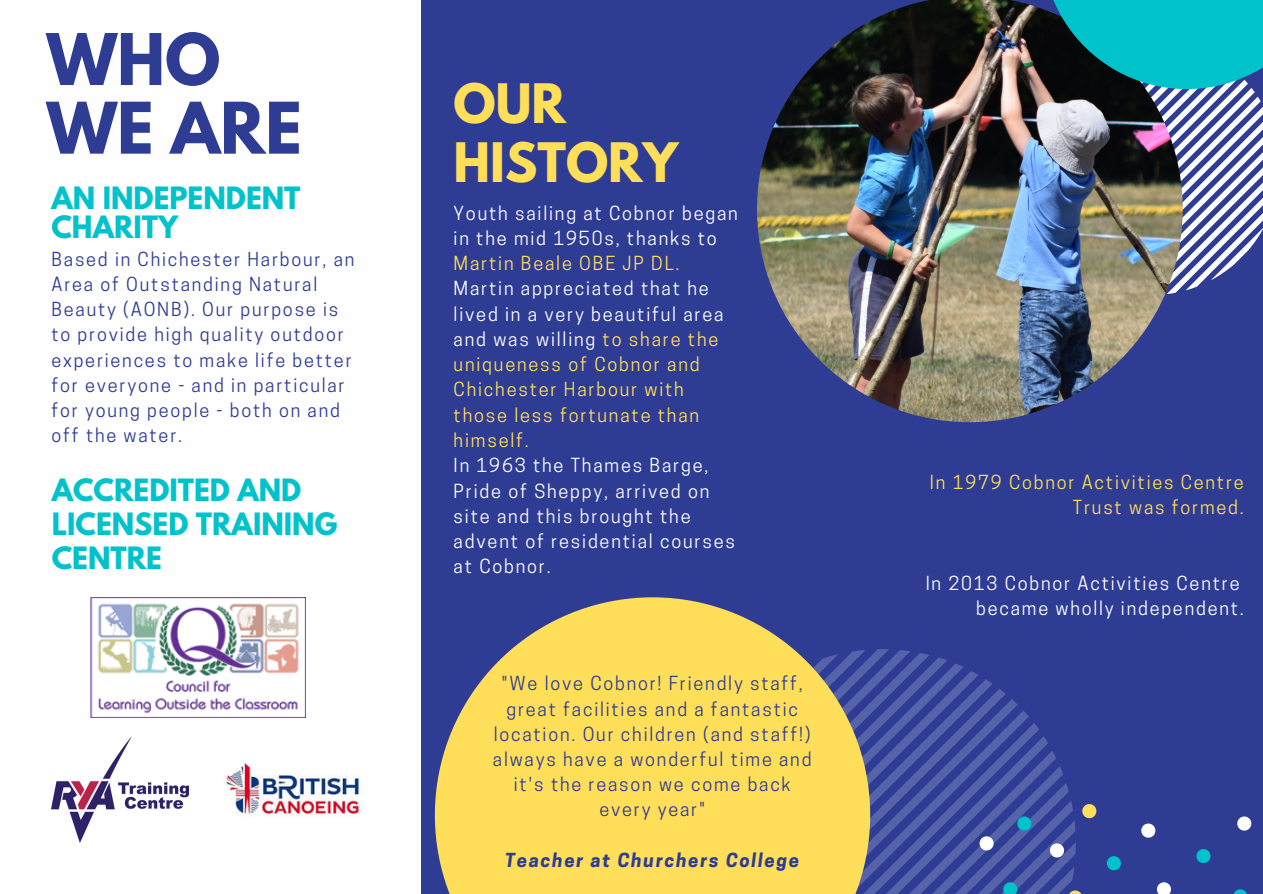
<style>
.page{position:relative;width:1263px;height:894px;background:#fff}
.page>*{position:absolute;margin:0;border:0;box-sizing:border-box;transform-origin:0 0}
.t1{font:700 63px/68.6px "League Spartan";color:#2e3c94}
.t2{font:700 48.15px/59.8px "League Spartan";color:#ffde59}
.t3{font:700 27.3px/33.9px "League Spartan";color:#00c2cb}
.t4{font:18.15px/25.2px "Cooper Hewitt";letter-spacing:.1em;color:#fff}
.t5{font:18.15px/25.2px "Cooper Hewitt";letter-spacing:.1em;color:#2e3c94}
.t6{font:18.15px/25.2px "Cooper Hewitt";letter-spacing:.1em;color:#ffde59;text-align:right}
.t7{font:italic 700 18.15px "Cooper Hewitt";letter-spacing:.1em;color:#2e3c94}
.s1{color:#ffde59}
</style>
<div class="page">
<div style="left:0;top:0;width:1263px;height:893px;background:#2e3c94"></div>
<svg style="left:1183px;top:89px;width:80px;height:202px"></svg>
<img style="left:757px;top:0;width:426px;height:422px">
<svg style="left:1042px;top:0;width:221px;height:89px;background:#0598a2"></svg>
<svg style="left:870px;top:649px;width:206px;height:244px"></svg>
<svg style="left:435px;top:597px;width:435px;height:296px;background:#ddc363"></svg>
<div style="left:0;top:0;width:420px;height:893px;background:#fefefe"></div>
<svg style="left:1237px;top:816px;width:14px;height:14px"></svg>
<svg style="left:1141px;top:823px;width:14px;height:14px"></svg>
<svg style="left:1157px;top:882px;width:14px;height:11px"></svg>
<svg style="left:1050px;top:843px;width:14px;height:14px"></svg>
<svg style="left:979px;top:836px;width:15px;height:14px"></svg>
<svg style="left:1068px;top:890px;width:13px;height:3px"></svg>
<svg style="left:1082px;top:804px;width:14px;height:13px"></svg>
<svg style="left:1196px;top:849px;width:14px;height:13px"></svg>
<svg style="left:1234px;top:889px;width:13px;height:4px"></svg>
<svg style="left:1003px;top:882px;width:14px;height:11px"></svg>
<svg style="left:1017px;top:816px;width:14px;height:14px"></svg>
<svg style="left:1107px;top:856px;width:14px;height:14px"></svg>
<img style="left:51px;top:736px;width:138px;height:106px">
<img style="left:226px;top:761px;width:136px;height:54px">
<img style="left:90px;top:597px;width:215px;height:120px">
<p class="t1" style="left:46px;top:33px;width:257px">WHO<br>WE ARE</p>
<p class="t3" style="left:51px;top:186px;width:251px;line-height:29.5px">AN INDEPENDENT<br>CHARITY</p>
<p class="t5" style="left:51px;top:248px;width:304px">Based in Chichester Harbour, an<br>Area of Outstanding Natural<br>Beauty (AONB). Our purpose is to provide high quality outdoor experiences to make life better for everyone - and in particular for young people - both on and off the water.</p>
<p class="t3" style="left:52px;top:476px;width:287px">ACCREDITED AND<br>LICENSED TRAINING<br>CENTRE</p>
<p class="t2" style="left:453px;top:79px;width:226px">OUR<br>HISTORY</p>
<p class="t4" style="left:454px;top:202px;width:286px">Youth sailing at Cobnor began in the mid 1950s, thanks to<br><span class="s1">Martin Beale OBE JP DL.<br></span>Martin appreciated that he lived in a very beautiful area and was willing <span class="s1">to share the uniqueness of Cobnor and<br>Chichester Harbour with those less fortunate than himself.</span></p>
<p class="t4" style="left:454px;top:455px;width:283px">In 1963 the Thames Barge,<br>Pride of Sheppy, arrived on site and this brought the advent of residential courses at Cobnor.</p>
<p class="t5" style="left:493px;top:673px;width:320px;text-align:center">"We love Cobnor! Friendly staff, great facilities and a fantastic location. Our children (and staff!) always have a wonderful time and it's the reason we come back every year"</p>
<p class="t7" style="left:505px;top:852px;width:295px">Teacher at Churchers College</p>
<p class="t6" style="left:930px;top:471px;width:315px">In 1979 Cobnor Activities Centre<br>Trust was formed.</p>
<p class="t4" style="left:926px;top:572px;width:315px">In 2013 Cobnor Activities Centre</p>
<p class="t4" style="left:976px;top:597px;width:269px">became wholly independent.</p>
</div>
